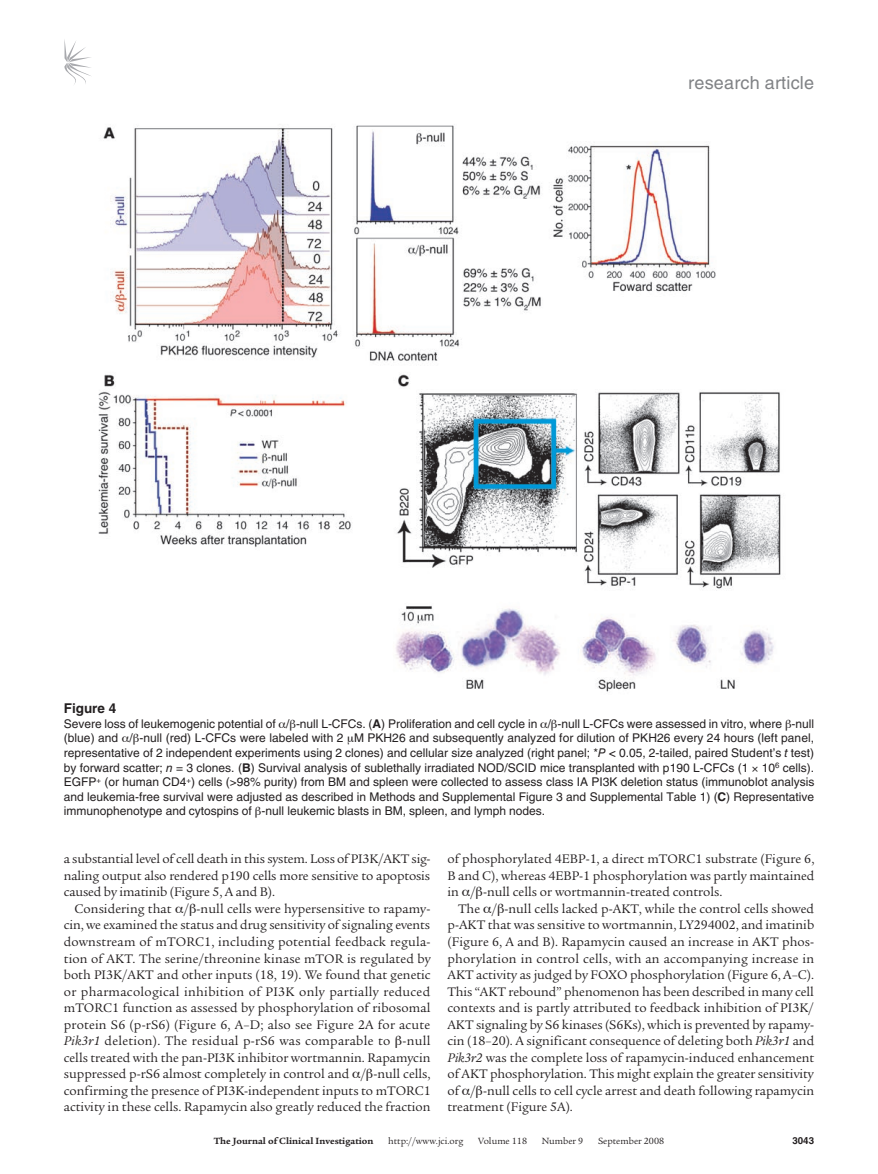
<style>
.page{position:relative;width:878px;height:1174px;background:#fff}
.page>*{position:absolute;margin:0;border:0;box-sizing:border-box;transform-origin:0 0}
.t1{font:18px "Helvetica LT Std";letter-spacing:.01em;color:#808285}
.t2{font:13.5px/16.5px "Legacy Serif Std";color:#231f20;text-align:justify}
.t3{font:700 13.5px "Helvetica LT Std";color:#231f20}
.t4{font:12px/14.7px "Helvetica LT Std";color:#231f20;text-align:justify}
.t5{font:9.75px "Legacy Serif Std";color:#231f20}
.t6{font:700 9.75px "Legacy Serif Std";color:#231f20}
.t7{font:700 9.75px "Helvetica LT Std";color:#231f20}
.s1{font-weight:700}
.s2{font-style:italic}
</style>
<div class="page">
<svg style="left:64px;top:39px;width:27px;height:45px"></svg>
<img style="left:98px;top:125px;width:683px;height:567px">
<h1 class="t1" style="left:688px;top:72px;width:127px">research article</h1>
<p class="t3" style="left:64px;top:700px;width:54px">Figure 4</p>
<p class="t4" style="left:64px;top:716px;width:752px">Severe loss of leukemogenic potential of / -null L-CFCs. (<span class="s1">A</span>) Proliferation and cell cycle in / -null L-CFCs were assessed in vitro, where -null (blue) and / -null (red) L-CFCs were labeled with 2 M PKH26 and subsequently analyzed for dilution of PKH26 every 24 hours (left panel, r epresentative of 2 independent experiments using 2 clones) and cellular size analyzed (right panel; *<span class="s2">P &lt;</span> 0.05, 2-tailed, paired Student’s <span class="s2">t</span> test) by forward scatter; <span class="s2">n</span> = 3 clones. (<span class="s1">B</span>) Survival analysis of sublethally irradiated NOD/SCID mice transplanted with p190 L-CFCs (1 10<sup>6</sup> cells).<br>EGFP<sup>+</sup> (or human CD4<sup>+</sup>) cells (&gt;98% purity) from BM and spleen were collected to assess class IA PI3K deletion status (immunoblot analysis and leukemia-free survival were adjusted as described in Methods and Supplemental Figure 3 and Supplemental Table 1) (<span class="s1">C</span>) Representative immunophenotype and cytospins of -null leukemic blasts in BM, spleen, and lymph nodes.</p>
<p class="t2" style="left:64px;top:851px;width:368px">a substantial level of cell death in this system. Loss of PI3K/AKT sig&shy;naling output also rendered p190 cells more sensitive to apoptosis caused by imatinib (Figure 5, A and B).</p>
<p class="t2" style="left:64px;top:900px;width:368px;text-indent:11px">Considering that / -null cells were hypersensitive to rapamy&shy;cin, we examined the status and drug sensitivity of signaling events downstream of mTORC1, including potential feedback regula&shy;tion of Akt. The serine/threonine kinase mTOR is regulated by both PI3K/AKT and other inputs (18, 19). We found that genetic or pharmacological inhibition of PI3K only partially reduced mTORC1 function as assessed by phosphorylation of ribosomal protein S6 (p-rS6) (Figure 6, A–D; also see Figure 2A for acute <span class="s2">Pik3r1</span> deletion). The residual p-rS6 was comparable to -null cells treated with the pan-PI3K inhibitor wortmannin. Rapamycin suppressed p-rS6 almost completely in control and / -null cells, confirming the presence of PI3K-independent inputs to mTORC1 activity in these cells. Rapamycin also greatly reduced the fraction</p>
<p class="t2" style="left:447px;top:851px;width:368px">of phosphorylated 4EBP-1, a direct mTORC1 substrate (Figure 6, B and C), whereas 4EBP-1 phosphorylation was partly maintained in / -null cells or wortmannin-treated controls.</p>
<p class="t2" style="left:447px;top:900px;width:368px;text-indent:11px">The / -null cells lacked p-Akt, while the control cells showed p-Akt that was sensitive to wortmannin, LY294002, and imatinib (Figure 6, A and B). Rapamycin caused an increase in Akt phos&shy;phorylation in control cells, with an accompanying increase in AKT activity as judged by FOXO phosphorylation (Figure 6, A–C).<br>This “AKT rebound” phenomenon has been described in many cell contexts and is partly attributed to feedback inhibition of PI3K/ AKT signaling by S6 kinases (S6Ks), which is prevented by rapamy&shy;cin (18–20). A significant consequence of deleting both <span class="s2">Pik3r1</span> and <span class="s2">Pik3r2</span> was the complete loss of rapamycin-induced enhancement of Akt phosphorylation. This might explain the greater sensitivity of / -null cells to cell cycle arrest and death following rapamycin treatment (Figure 5A).</p>
<p class="t6" style="left:214px;top:1135px;width:161px">The Journal of Clinical Investigation</p>
<p class="t5" style="left:388px;top:1135px;width:77px">http://www.jci.org</p>
<p class="t5" style="left:478px;top:1135px;width:50px">Volume 118</p>
<p class="t5" style="left:541px;top:1135px;width:43px">Number 9</p>
<p class="t5" style="left:598px;top:1135px;width:68px">September 2008</p>
<p class="t7" style="left:792px;top:1134px;width:23px">3043</p>
</div>
